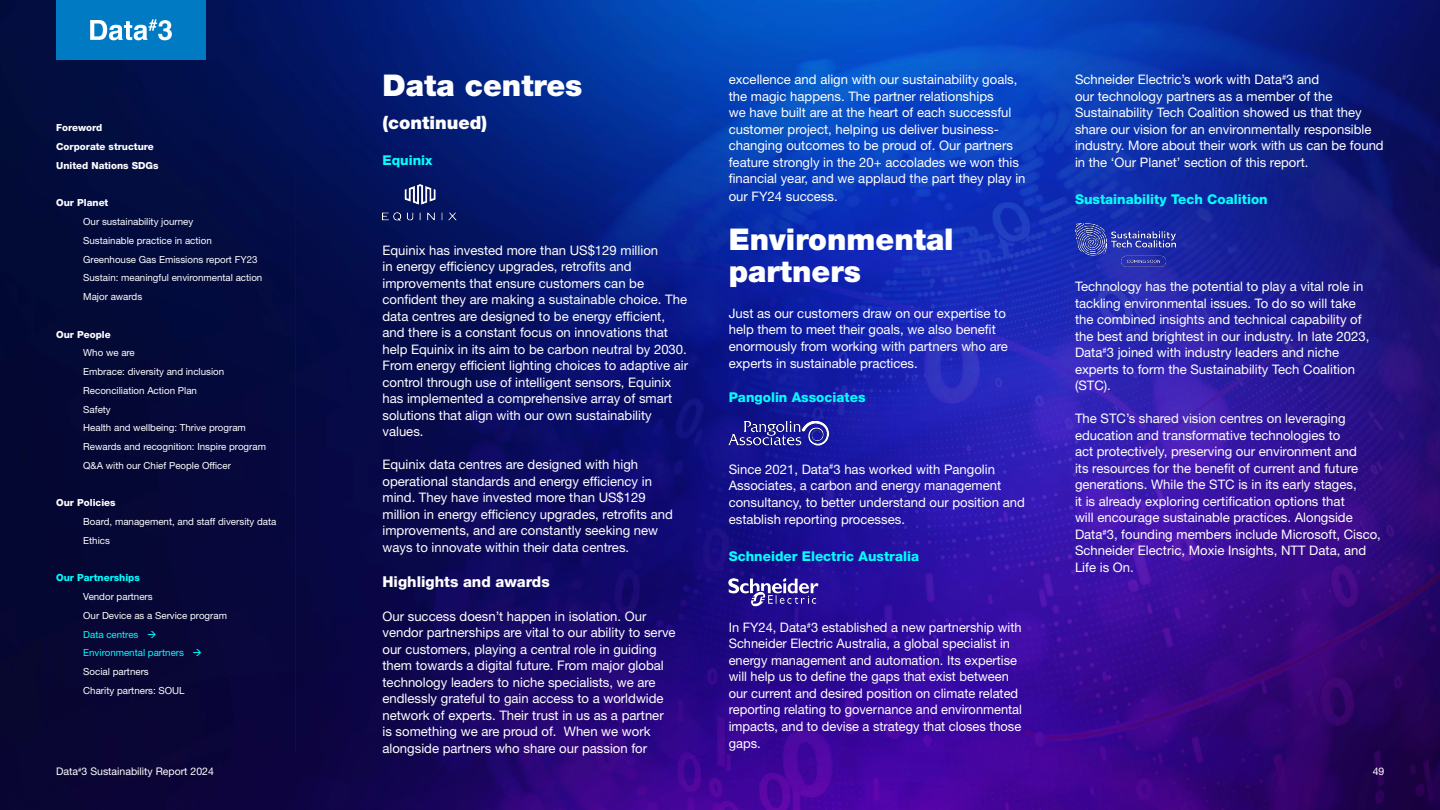
<style>
.page{position:relative;width:1440px;height:810px;background:#fff}
.page>*{position:absolute;margin:0;border:0;box-sizing:border-box;transform-origin:0 0}
.t1{font:900 30px/32.2px "Helvetica Neue LT Std";color:#fff}
.t2{font:900 18px "Helvetica Neue LT Std";color:#fff}
.t3{font:800 15px "Helvetica Neue LT Std";color:#fff}
.t4{font:800 13.5px "Helvetica Neue LT Std";color:#0ff}
.t5{font:13.12px/16.5px "Helvetica Neue LT Std";color:#fff}
.t6{font:10.5px "Helvetica Neue LT Std";color:#fff}
.t7{font:9.75px "Helvetica Neue LT Std";color:#fff}
.t8{font:800 9.75px "Helvetica Neue LT Std";color:#fff}
.t9{font:9.75px "Helvetica Neue LT Std";color:#0ff}
.t10{font:800 9.75px "Helvetica Neue LT Std";color:#0ff}
</style>
<div class="page">
<img style="left:0;top:0;width:1440px;height:810px">
<img style="left:382px;top:184px;width:74px;height:36px">
<img style="left:729px;top:421px;width:105px;height:25px">
<img style="left:729px;top:579px;width:94px;height:30px">
<img style="left:1075px;top:223px;width:101px;height:43px">
<img style="left:56px;top:0;width:149px;height:60px">
<hr style="left:295px;top:124px;width:1px;height:630px;background:#000595">
<p class="t8" style="left:56px;top:122px;width:48px">Foreword</p>
<p class="t8" style="left:56px;top:141px;width:99px">Corporate structure</p>
<p class="t8" style="left:56px;top:160px;width:104px">United Nations SDGs</p>
<p class="t8" style="left:56px;top:197px;width:54px">Our Planet</p>
<p class="t7" style="left:83px;top:216px;width:112px">Our sustainability journey</p>
<p class="t7" style="left:83px;top:235px;width:130px">Sustainable practice in action</p>
<p class="t7" style="left:83px;top:253px;width:176px">Greenhouse Gas Emissions report FY23</p>
<p class="t7" style="left:83px;top:272px;width:181px">Sustain: meaningful environmental action</p>
<p class="t7" style="left:83px;top:291px;width:61px">Major awards</p>
<p class="t8" style="left:56px;top:328px;width:56px">Our People</p>
<p class="t7" style="left:83px;top:347px;width:53px">Who we are</p>
<p class="t7" style="left:83px;top:366px;width:143px">Embrace: diversity and inclusion</p>
<p class="t7" style="left:83px;top:385px;width:115px">Reconciliation Action Plan</p>
<p class="t7" style="left:83px;top:403px;width:29px">Safety</p>
<p class="t7" style="left:83px;top:422px;width:164px">Health and wellbeing: Thrive program</p>
<p class="t7" style="left:83px;top:441px;width:184px">Rewards and recognition: Inspire program</p>
<p class="t7" style="left:83px;top:460px;width:149px">Q&amp;A with our Chief People Officer</p>
<p class="t8" style="left:56px;top:497px;width:61px">Our Policies</p>
<p class="t7" style="left:83px;top:516px;width:195px">Board, management, and staff diversity data</p>
<p class="t7" style="left:83px;top:535px;width:28px">Ethics</p>
<p class="t10" style="left:56px;top:572px;width:85px">Our Partnerships</p>
<p class="t7" style="left:83px;top:591px;width:71px">Vendor partners</p>
<p class="t7" style="left:83px;top:610px;width:145px">Our Device as a Service program</p>
<p class="t9" style="left:83px;top:628px;width:75px">Data centres →</p>
<p class="t9" style="left:83px;top:647px;width:120px">Environmental partners →</p>
<p class="t7" style="left:83px;top:666px;width:67px">Social partners</p>
<p class="t7" style="left:83px;top:685px;width:103px">Charity partners: SOUL</p>
<h3 class="t1" style="left:382px;top:69px;width:202px">Data centres</h3>
<h3 class="t2" style="left:382px;top:112px;width:106px">(continued)</h3>
<h5 class="t4" style="left:382px;top:152px;width:52px">Equinix</h5>
<p class="t5" style="left:382px;top:242px;width:307px">Equinix has invested more than US$129 million<br>in energy efficiency upgrades, retrofits and improvements that ensure customers can be confident they are making a sustainable choice. The data centres are designed to be energy efficient, and there is a constant focus on innovations that help Equinix in its aim to be carbon neutral by 2030.<br>From energy efficient lighting choices to adaptive air control through use of intelligent sensors, Equinix has implemented a comprehensive array of smart solutions that align with our own sustainability values.</p>
<p class="t5" style="left:382px;top:456px;width:292px">Equinix data centres are designed with high operational standards and energy efficiency in mind. They have invested more than US$129 million in energy efficiency upgrades, retrofits and improvements, and are constantly seeking new ways to innovate within their data centres.</p>
<h4 class="t3" style="left:382px;top:573px;width:169px">Highlights and awards</h4>
<p class="t5" style="left:382px;top:608px;width:295px">Our success doesn’t happen in isolation. Our vendor partnerships are vital to our ability to serve our customers, playing a central role in guiding them towards a digital future. From major global technology leaders to niche specialists, we are endlessly grateful to gain access to a worldwide network of experts. Their trust in us as a partner is something we are proud of. When we work alongside partners who share our passion for</p>
<p class="t5" style="left:729px;top:71px;width:298px">excellence and align with our sustainability goals, the magic happens. The partner relationships<br>we have built are at the heart of each successful customer project, helping us deliver business&shy;changing outcomes to be proud of. Our partners feature strongly in the 20+ accolades we won this financial year, and we applaud the part they play in our FY24 success.</p>
<h3 class="t1" style="left:729px;top:223px;width:227px">Environmental partners</h3>
<p class="t5" style="left:729px;top:304px;width:281px;line-height:16.7px">Just as our customers draw on our expertise to help them to meet their goals, we also benefit enormously from working with partners who are experts in sustainable practices.</p>
<h5 class="t4" style="left:729px;top:390px;width:138px">Pangolin Associates</h5>
<p class="t5" style="left:729px;top:460px;width:298px;line-height:16.7px">Since 2021, Data<sup>#</sup>3 has worked with Pangolin Associates, a carbon and energy management consultancy, to better understand our position and establish reporting processes.</p>
<h5 class="t4" style="left:729px;top:548px;width:192px">Schneider Electric Australia</h5>
<p class="t5" style="left:729px;top:619px;width:295px">In FY24, Data<sup>#</sup>3 established a new partnership with Schneider Electric Australia, a global specialist in energy management and automation. Its expertise will help us to define the gaps that exist between our current and desired position on climate related reporting relating to governance and environmental impacts, and to devise a strategy that closes those gaps.</p>
<p class="t5" style="left:1075px;top:71px;width:310px">Schneider Electric’s work with Data<sup>#</sup>3 and<br>our technology partners as a member of the Sustainability Tech Coalition showed us that they share our vision for an environmentally responsible industry. More about their work with us can be found in the ‘Our Planet’ section of this report.</p>
<h5 class="t4" style="left:1075px;top:191px;width:194px">Sustainability Tech Coalition</h5>
<p class="t5" style="left:1075px;top:278px;width:296px">Technology has the potential to play a vital role in tackling environmental issues. To do so will take the combined insights and technical capability of the best and brightest in our industry. In late 2023, Data<sup>#</sup>3 joined with industry leaders and niche experts to form the Sustainability Tech Coalition (STC).</p>
<p class="t5" style="left:1075px;top:410px;width:307px">The STC’s shared vision centres on leveraging education and transformative technologies to<br>act protectively, preserving our environment and<br>its resources for the benefit of current and future generations. While the STC is in its early stages,<br>it is already exploring certification options that<br>will encourage sustainable practices. Alongside Data<sup>#</sup>3, founding members include Microsoft, Cisco, Schneider Electric, Moxie Insights, NTT Data, and Life is On.</p>
<p class="t6" style="left:56px;top:766px;width:159px">Data<sup>#</sup>3 Sustainability Report 2024</p>
<p class="t6" style="left:1373px;top:766px;width:13px">49</p>
</div>
